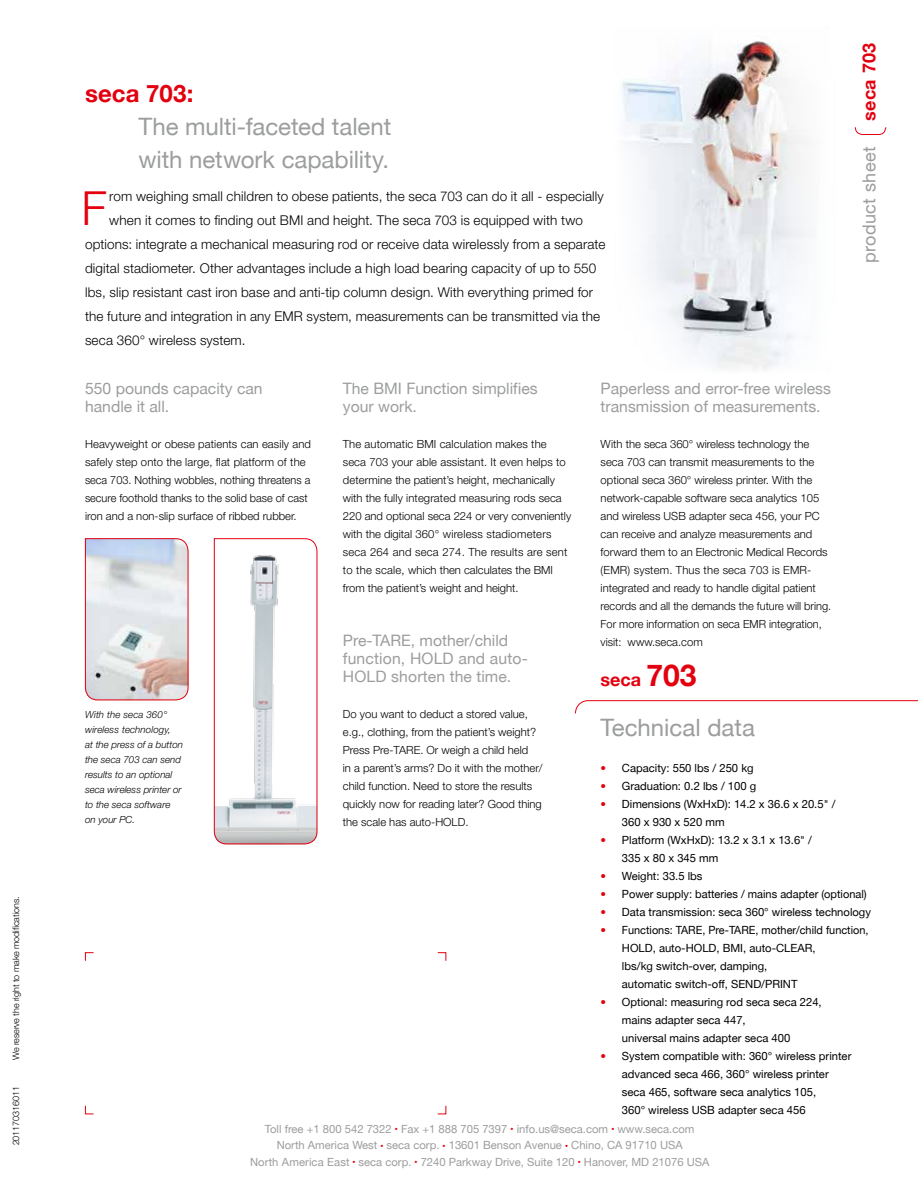
<style>
.page{position:relative;width:918px;height:1188px;background:#fff}
.page>*{position:absolute;margin:0;border:0;box-sizing:border-box;transform-origin:0 0}
.t1{font:300 47.1px "secaglobal";color:#e3000f}
.t2{font:24px/33px "secaglobal";color:#9c9d9d}
.t3{font:700 24px "secaglobal";letter-spacing:.005em;color:#e3000f}
.t4{font:700 18px "secaglobal";letter-spacing:.025em;color:#e3000f}
.t5{font:18px "secaglobal";letter-spacing:.025em;color:#9c9d9d}
.t6{font:15.75px/18px "secaglobal";color:#9c9d9d}
.t7{font:300 13.5px "secaglobal";letter-spacing:.01em;color:#000}
.t8{font:300 11.25px/18px "secaglobal";color:#000}
.t9{font:11.25px/18px "secaglobal";color:#000}
.t10{font:11.25px/16.5px "secaglobal";color:#9c9d9d;text-align:center}
.t11{font:italic 300 9.75px/15px "secaglobal";color:#000}
.t12{font:300 9px "secaglobal";letter-spacing:-.01em;color:#000}
.s1{font-size:30px}
.s2{color:#e3000f}
.s3{font-size:6px;color:#e3000f}
</style>
<div class="page">
<svg style="left:575px;top:700px;width:343px;height:14px"></svg>
<svg style="left:85px;top:952px;width:9px;height:9px"></svg>
<svg style="left:85px;top:1105px;width:9px;height:10px"></svg>
<svg style="left:437px;top:1105px;width:10px;height:10px"></svg>
<svg style="left:437px;top:952px;width:10px;height:9px"></svg>
<svg style="left:855px;top:127px;width:32px;height:8px"></svg>
<img style="left:622px;top:41px;width:188px;height:329px">
<svg style="left:85px;top:538px;width:104px;height:163px;background:#dbd2d6"></svg>
<svg style="left:214px;top:538px;width:104px;height:307px"></svg>
<p class="t12" style="left:11px;top:1060px;width:165px;rotate:-90deg">We reserve the right to make modifications.</p>
<p class="t12" style="left:11px;top:1145px;width:61px;rotate:-90deg">201170316011</p>
<h2 class="t3" style="left:85px;top:80px;width:110px">seca 703:</h2>
<h2 class="t2" style="left:139px;top:110px;width:254px">The multi-faceted talent with network capability.</h2>
<h1 class="t1" style="left:82px;top:181px;width:27px">F</h1>
<p class="t7" style="left:109px;top:188px;width:496px">rom weighing small children to obese patients, the seca 703 can do it all - especially</p>
<p class="t7" style="left:109px;top:212px;width:475px">when it comes to finding out BMI and height. The seca 703 is equipped with two</p>
<p class="t7" style="left:85px;top:236px;width:522px">options: integrate a mechanical measuring rod or receive data wirelessly from a separate</p>
<p class="t7" style="left:85px;top:260px;width:513px">digital stadiometer. Other advantages include a high load bearing capacity of up to 550</p>
<p class="t7" style="left:85px;top:284px;width:510px">lbs, slip resistant cast iron base and anti-tip column design. With everything primed for</p>
<p class="t7" style="left:85px;top:308px;width:517px">the future and integration in any EMR system, measurements can be transmitted via the</p>
<p class="t7" style="left:85px;top:332px;width:162px">seca 360° wireless system.</p>
<h3 class="t4" style="left:859px;top:121px;width:80px;rotate:-90deg">seca 703</h3>
<h3 class="t5" style="left:859px;top:263px;width:119px;rotate:-90deg">product sheet</h3>
<h3 class="t6" style="left:85px;top:380px;width:179px">550 pounds capacity can handle it all.</h3>
<p class="t8" style="left:85px;top:435px;width:227px">Heavyweight or obese patients can easily and safely step onto the large, flat platform of the seca 703. Nothing wobbles, nothing threatens a secure foothold thanks to the solid base of cast iron and a non-slip surface of ribbed rubber.</p>
<p class="t11" style="left:85px;top:707px;width:100px">With the seca 360° wireless technology,<br>at the press of a button the seca 703 can send results to an optional seca wireless printer or to the seca software on your PC.</p>
<h3 class="t6" style="left:343px;top:380px;width:196px">The BMI Function simplifies your work.</h3>
<p class="t8" style="left:343px;top:435px;width:230px">The automatic BMI calculation makes the seca 703 your able assistant. It even helps to determine the patient’s height, mechanically with the fully integrated measuring rods seca 220 and optional seca 224 or very conveniently with the digital 360° wireless stadiometers seca 264 and seca 274. The results are sent to the scale, which then calculates the BMI from the patient’s weight and height.</p>
<h3 class="t6" style="left:343px;top:632px;width:187px">Pre-TARE, mother/child function, HOLD and auto-<br>HOLD shorten the time.</h3>
<p class="t8" style="left:343px;top:705px;width:201px">Do you want to deduct a stored value, e.g., clothing, from the patient’s weight?<br>Press Pre-TARE. Or weigh a child held<br>in a parent’s arms? Do it with the mother/ child function. Need to store the results quickly now for reading later? Good thing the scale has auto-HOLD.</p>
<h3 class="t6" style="left:601px;top:380px;width:232px">Paperless and error-free wireless transmission of measurements.</h3>
<p class="t8" style="left:601px;top:435px;width:232px">With the seca 360° wireless technology the seca 703 can transmit measurements to the optional seca 360° wireless printer. With the network-capable software seca analytics 105 and wireless USB adapter seca 456, your PC can receive and analyze measurements and forward them to an Electronic Medical Records (EMR) system. Thus the seca 703 is EMR&shy;integrated and ready to handle digital patient records and all the demands the future will bring.<br>For more information on seca EMR integration, visit: www.seca.com</p>
<h3 class="t4" style="left:601px;top:669px;width:97px">seca <span class="s1">703</span></h3>
<h2 class="t2" style="left:601px;top:712px;width:156px">Technical data</h2>
<p class="t9" style="left:601px;top:759px;width:154px"><span class="s2">•</span> Capacity: 550 lbs / 250 kg</p>
<p class="t9" style="left:601px;top:777px;width:157px"><span class="s2">•</span> Graduation: 0.2 lbs / 100 g</p>
<p class="t9" style="left:622px;top:795px;width:215px;text-indent:-21px"><span class="s2">•</span> Dimensions (WxHxD): 14.2 x 36.6 x 20.5" /<br>360 x 930 x 520 mm</p>
<p class="t9" style="left:622px;top:831px;width:192px;text-indent:-21px"><span class="s2">•</span> Platform (WxHxD): 13.2 x 3.1 x 13.6" /<br>335 x 80 x 345 mm</p>
<p class="t9" style="left:601px;top:867px;width:103px"><span class="s2">•</span> Weight: 33.5 lbs</p>
<p class="t9" style="left:601px;top:885px;width:268px"><span class="s2">•</span> Power supply: batteries / mains adapter (optional)</p>
<p class="t9" style="left:601px;top:903px;width:272px"><span class="s2">•</span> Data transmission: seca 360° wireless technology</p>
<p class="t9" style="left:622px;top:921px;width:248px;text-indent:-21px"><span class="s2">•</span> Functions: TARE, Pre-TARE, mother/child function, HOLD, auto-HOLD, BMI, auto-CLEAR,<br>lbs/kg switch-over, damping,<br>automatic switch-off, SEND/PRINT</p>
<p class="t9" style="left:622px;top:993px;width:201px;text-indent:-21px"><span class="s2">•</span> Optional: measuring rod seca seca 224, mains adapter seca 447,<br>universal mains adapter seca 400</p>
<p class="t9" style="left:622px;top:1047px;width:231px;text-indent:-21px"><span class="s2">•</span> System compatible with: 360° wireless printer advanced seca 466, 360° wireless printer seca 465, software seca analytics 105,<br>360° wireless USB adapter seca 456</p>
<p class="t10" style="left:250px;top:1121px;width:461px">Toll free +1 800 542 7322 <span class="s3">•</span> Fax +1 888 705 7397 <span class="s3">•</span> info.us@seca.com <span class="s3">•</span> www.seca.com<br>North America West <span class="s3">•</span> seca corp. <span class="s3">•</span> 13601 Benson Avenue <span class="s3">•</span> Chino, CA 91710 USA<br>North America East <span class="s3">•</span> seca corp. <span class="s3">•</span> 7240 Parkway Drive, Suite 120 <span class="s3">•</span> Hanover, MD 21076 USA</p>
</div>
